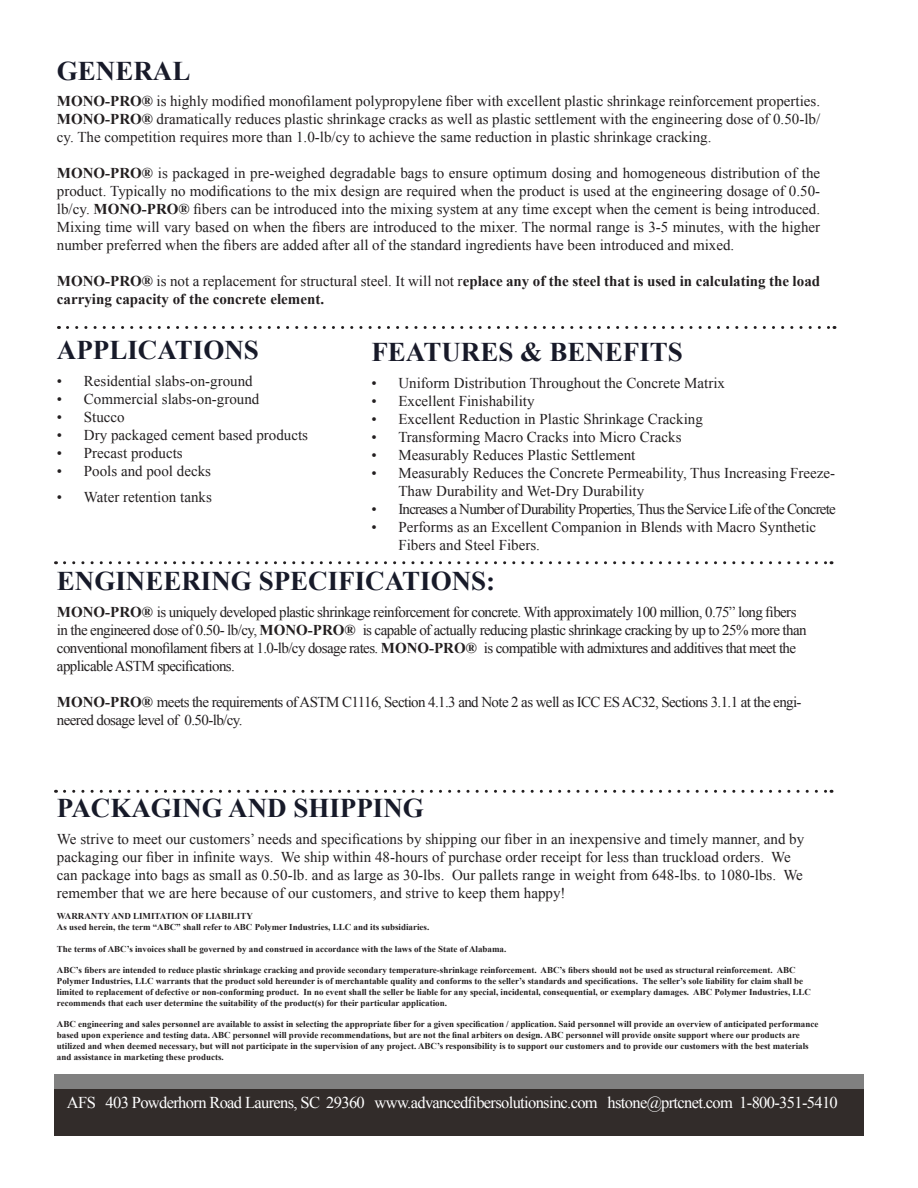
<style>
.page{position:relative;width:918px;height:1188px;background:#fff}
.page>*{position:absolute;margin:0;border:0;box-sizing:border-box;transform-origin:0 0}
.t1{font:700 27px "Times New Roman";color:#171a29}
.t2{font:700 27px "Times New Roman";color:#181a29}
.t3{font:16.5px "Times New Roman";letter-spacing:-.04em;color:#fff}
.t4{font:15px/18px "Times New Roman";color:#231f20}
.t5{font:15px/18px "Times New Roman";letter-spacing:-.04em;color:#231f20}
.t6{font:700 15px/18px "Times New Roman";color:#231f20}
.t7{font:15px "Times New Roman";letter-spacing:-.05em;color:#231f20}
.t8{font:700 9px/10.8px "Times New Roman";color:#231f20}
.s1{font-weight:700}
.s2{font-weight:400}
</style>
<div class="page">
<div style="left:54px;top:1075px;width:810px;height:44px;background:#808080"></div>
<div style="left:54px;top:1089px;width:810px;height:47px;background:#322c2a"></div>
<svg style="left:67px;top:326px;width:768px;height:3px"></svg>
<svg style="left:65px;top:790px;width:767px;height:3px"></svg>
<svg style="left:65px;top:561px;width:767px;height:3px"></svg>
<p class="t2" style="left:57px;top:52px;width:135px">GENERAL</p>
<p class="t4" style="left:57px;top:91px;width:765px;text-align:justify"><span class="s1">MONO-PRO®</span> is highly modified monofilament polypropylene fiber with excellent plastic shrinkage reinforcement properties.<br><span class="s1">MONO-PRO®</span> dramatically reduces plastic shrinkage cracks as well as plastic settlement with the engineering dose of 0.50-lb/ cy. The competition requires more than 1.0-lb/cy to achieve the same reduction in plastic shrinkage cracking.</p>
<p class="t4" style="left:57px;top:163px;width:765px;text-align:justify"><span class="s1">MONO-PRO®</span> is packaged in pre-weighed degradable bags to ensure optimum dosing and homogeneous distribution of the product. Typically no modifications to the mix design are required when the product is used at the engineering dosage of 0.50- lb/cy. <span class="s1">MONO-PRO®</span> fibers can be introduced into the mixing system at any time except when the cement is being introduced.<br>Mixing time will vary based on when the fibers are introduced to the mixer. The normal range is 3-5 minutes, with the higher number preferred when the fibers are added after all of the standard ingredients have been introduced and mixed.</p>
<p class="t6" style="left:57px;top:271px;width:765px">MONO-PRO® <span class="s2">is not a replacement for structural steel. It will not r</span>eplace any of the steel that is used in calculating the load carrying capacity of the concrete element.</p>
<p class="t1" style="left:57px;top:332px;width:204px">APPLICATIONS</p>
<p class="t4" style="left:57px;top:372px;width:197px">• Residential slabs-on-ground</p>
<p class="t4" style="left:57px;top:390px;width:204px">• Commercial slabs-on-ground</p>
<p class="t4" style="left:57px;top:408px;width:69px">• Stucco</p>
<p class="t4" style="left:57px;top:426px;width:253px">• Dry packaged cement based products</p>
<p class="t4" style="left:57px;top:444px;width:127px">• Precast products</p>
<p class="t4" style="left:57px;top:462px;width:156px">• Pools and pool decks</p>
<p class="t4" style="left:57px;top:487px;width:156px">• Water retention tanks</p>
<p class="t2" style="left:371px;top:333px;width:313px">FEATURES &amp; BENEFITS</p>
<p class="t4" style="left:371px;top:374px;width:355px">• Uniform Distribution Throughout the Concrete Matrix</p>
<p class="t4" style="left:371px;top:392px;width:165px">• Excellent Finishability</p>
<p class="t4" style="left:371px;top:410px;width:333px">• Excellent Reduction in Plastic Shrinkage Cracking</p>
<p class="t4" style="left:371px;top:428px;width:312px">• Transforming Macro Cracks into Micro Cracks</p>
<p class="t4" style="left:371px;top:446px;width:266px">• Measurably Reduces Plastic Settlement</p>
<p class="t4" style="left:398px;top:464px;width:438px;text-indent:-27px">• Measurably Reduces the Concrete Permeability, Thus Increasing Freeze-<br>Thaw Durability and Wet-Dry Durability</p>
<p class="t7" style="left:371px;top:499px;width:466px">• Increases a Number of Durability Properties, Thus the Service Life of the Concrete</p>
<p class="t4" style="left:398px;top:518px;width:419px;text-indent:-27px">• Performs as an Excellent Companion in Blends with Macro Synthetic<br>Fibers and Steel Fibers.</p>
<p class="t1" style="left:57px;top:562px;width:440px">ENGINEERING SPECIFICATIONS:</p>
<p class="t5" style="left:57px;top:602px;width:751px"><span class="s1">MONO-PRO®</span> is uniquely developed plastic shrinkage reinforcement for concrete. With approximately 100 million, 0.75” long fibers in the engineered dose of 0.50- lb/cy, <span class="s1">MONO-PRO®</span> is capable of actually reducing plastic shrinkage cracking by up to 25% more than conventional monofilament fibers at 1.0-lb/cy dosage rates. <span class="s1">MONO-PRO®</span> is compatible with admixtures and additives that meet the applicable ASTM specifications.</p>
<p class="t5" style="left:57px;top:692px;width:746px"><span class="s1">MONO-PRO®</span> meets the requirements of ASTM C1116, Section 4.1.3 and Note 2 as well as ICC ES AC32, Sections 3.1.1 at the engi&shy;neered dosage level of 0.50-lb/cy.</p>
<p class="t1" style="left:57px;top:789px;width:369px">PACKAGING AND SHIPPING</p>
<p class="t4" style="left:57px;top:829px;width:749px">We strive to meet our customers’ needs and specifications by shipping our fiber in an inexpensive and timely manner, and by packaging our fiber in infinite ways. We ship within 48-hours of purchase order receipt for less than truckload orders. We can package into bags as small as 0.50-lb. and as large as 30-lbs. Our pallets range in weight from 648-lbs. to 1080-lbs. We remember that we are here because of our customers, and strive to keep them happy!</p>
<p class="t8" style="left:57px;top:911px;width:198px">WARRANTY AND LIMITATION OF LIABILITY</p>
<p class="t8" style="left:57px;top:921px;width:374px">As used herein, the term “ABC” shall refer to ABC Polymer Industries, LLC and its subsidiaries.</p>
<p class="t8" style="left:57px;top:943px;width:451px">The terms of ABC’s invoices shall be governed by and construed in accordance with the laws of the State of Alabama.</p>
<p class="t8" style="left:57px;top:965px;width:756px">ABC’s fibers are intended to reduce plastic shrinkage cracking and provide secondary temperature-shrinkage reinforcement. ABC’s fibers should not be used as structural reinforcement. ABC Polymer Industries, LLC warrants that the product sold hereunder is of merchantable quality and conforms to the seller’s standards and specifications. The seller’s sole liability for claim shall be limited to replacement of defective or non-conforming product. In no event shall the seller be liable for any special, incidental, consequential, or exemplary damages. ABC Polymer Industries, LLC recommends that each user determine the suitability of the product(s) for their particular application.</p>
<p class="t8" style="left:57px;top:1019px;width:763px">ABC engineering and sales personnel are available to assist in selecting the appropriate fiber for a given specification / application. Said personnel will provide an overview of anticipated performance based upon experience and testing data. ABC personnel will provide recommendations, but are not the final arbiters on design. ABC personnel will provide onsite support where our products are utilized and when deemed necessary, but will not participate in the supervision of any project. ABC’s responsibility is to support our customers and to provide our customers with the best materials and assistance in marketing these products.</p>
<p class="t3" style="left:67px;top:1092px;width:772px">AFS 403 Powderhorn Road Laurens, SC 29360 www.advancedfibersolutionsinc.com hstone@prtcnet.com 1-800-351-5410</p>
</div>
